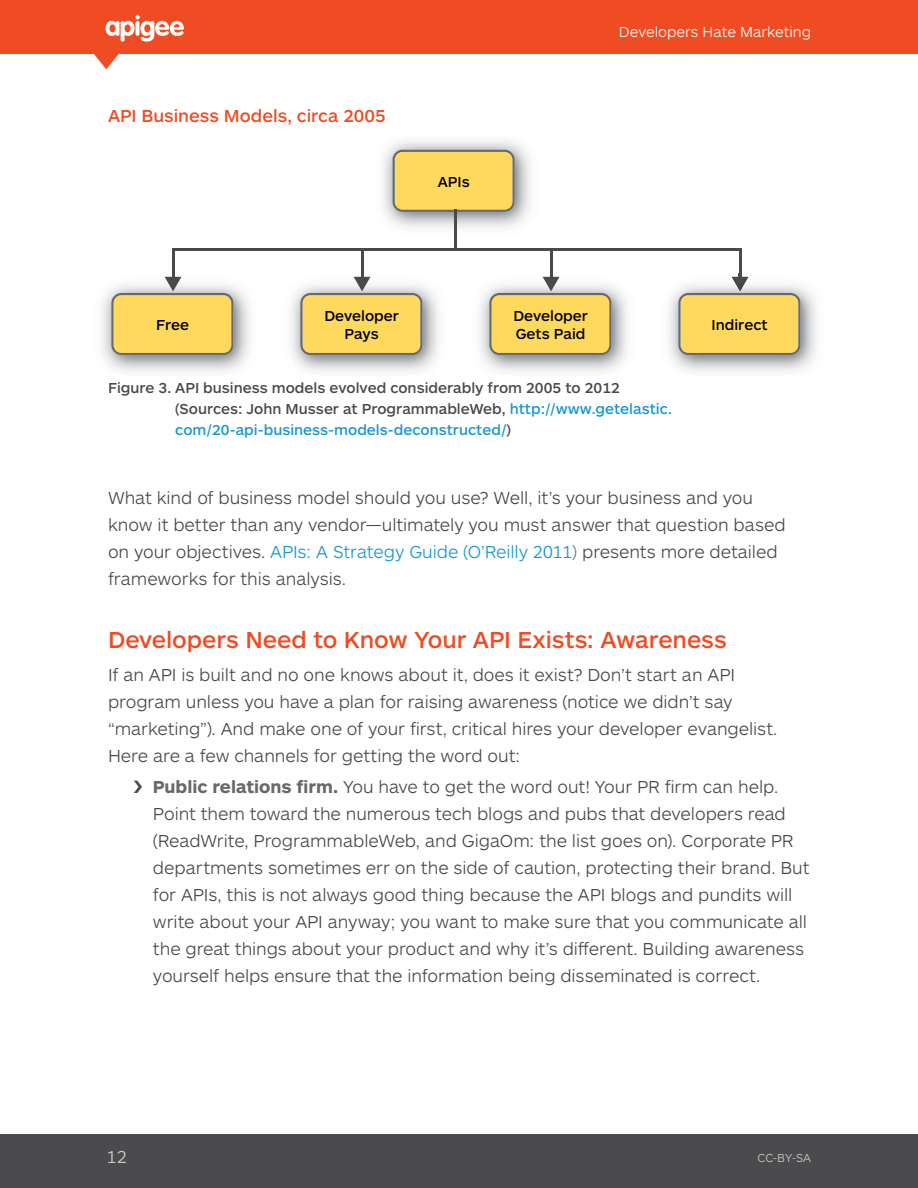
<style>
.page{position:relative;width:918px;height:1188px;background:#fff}
.page>*{position:absolute;margin:0;border:0;box-sizing:border-box;transform-origin:0 0}
.t1{font:500 24px "ARS Maquette Pro";letter-spacing:-.005em;color:#f04c24}
.t2{font:300 18px/27px "ARS Maquette Pro";letter-spacing:-.005em;color:#49494a}
.t3{font:500 18px "ARS Maquette Pro";letter-spacing:-.005em;color:#f04c24}
.t4{font:300 18px "ARS Maquette Pro";color:#cacaca}
.t5{font:500 15px/21px "ARS Maquette Pro";color:#49494a}
.t6{font:500 15px/18px "ARS Maquette Pro";color:#000;text-align:center}
.t7{font:300 15px "ARS Maquette Pro";color:#fff}
.t8{font:300 12px "ARS Maquette Pro";color:#cacaca}
.s1{color:#1b97d1}
.s2{color:#54828c}
.s3{font-weight:700;color:#686868}
</style>
<div class="page">
<div style="left:0;top:0;width:918px;height:54px;background:#f04c24"></div>
<svg style="left:94px;top:15px;width:90px;height:54px"></svg>
<div style="left:0;top:1134px;width:918px;height:54px;background:#4b4a4c"></div>
<img style="left:101px;top:273px;width:149px;height:99px">
<img style="left:382px;top:140px;width:149px;height:97px">
<svg style="left:392px;top:150px;width:123px;height:62px;background:#efcd62"></svg>
<img style="left:290px;top:273px;width:149px;height:99px">
<hr style="left:361px;top:250px;width:2px;height:29px;background:#4a4a4a">
<svg style="left:300px;top:277px;width:123px;height:78px;background:#edd17c"></svg>
<hr style="left:172px;top:250px;width:2px;height:29px;background:#4a4a4a">
<svg style="left:111px;top:277px;width:123px;height:78px;background:#edd17c"></svg>
<img style="left:479px;top:273px;width:149px;height:99px">
<hr style="left:550px;top:250px;width:2px;height:29px;background:#4a4a4a">
<svg style="left:489px;top:277px;width:123px;height:78px;background:#edd17c"></svg>
<hr style="left:739px;top:250px;width:2px;height:29px;background:#4a4a4a">
<img style="left:668px;top:287px;width:149px;height:85px">
<svg style="left:678px;top:273px;width:123px;height:82px"></svg>
<hr style="left:454px;top:210px;width:2px;height:41px;background:#4a4a4a">
<hr style="left:172px;top:249px;width:569px;height:2px;background:#4a4a4a">
<p class="t3" style="left:108px;top:104px;width:279px">API Business Models, circa 2005</p>
<p class="t6" style="left:438px;top:172px;width:33px">APIs</p>
<p class="t7" style="left:619px;top:22px;width:194px">Developers Hate Marketing</p>
<p class="t6" style="left:156px;top:315px;width:34px">Free</p>
<p class="t6" style="left:324px;top:306px;width:76px">Developer<br>Pays</p>
<p class="t6" style="left:513px;top:306px;width:76px;text-align:left">Developer<br>Gets Paid</p>
<p class="t6" style="left:712px;top:315px;width:58px">Indirect</p>
<p class="t5" style="left:175px;top:376px;width:498px;text-indent:-67px">Figure 3. API business models evolved considerably from 2005 to 2012 (Sources: John Musser at ProgrammableWeb, <span class="s1">http://www.getelastic. com/20-api-business-models-deconstructed/</span>)</p>
<p class="t2" style="left:108px;top:483px;width:679px">What kind of business model should you use? Well, it’s your business and you know it better than any vendor—ultimately you must answer that question based on your objectives. <span class="s1">APIs: A Strategy Guide (O’Reilly 2011</span><span class="s2">)</span> presents more detailed frameworks for this analysis.</p>
<h1 class="t1" style="left:108px;top:624px;width:620px">Developers Need to Know Your API Exists: Awareness</h1>
<p class="t2" style="left:108px;top:660px;width:671px">If an API is built and no one knows about it, does it exist? Don’t start an API program unless you have a plan for raising awareness (notice we didn’t say “marketing”). And make one of your first, critical hires your developer evangelist.<br>Here are a few channels for getting the word out:</p>
<p class="t2" style="left:153px;top:773px;width:658px"><span class="s3">Public relations firm.</span> You have to get the word out! Your PR firm can help.<br>Point them toward the numerous tech blogs and pubs that developers read (ReadWrite, ProgrammableWeb, and GigaOm: the list goes on). Corporate PR departments sometimes err on the side of caution, protecting their brand. But for APIs, this is not always good thing because the API blogs and pundits will write about your API anyway; you want to make sure that you communicate all the great things about your product and why it’s different. Building awareness yourself helps ensure that the information being disseminated is correct.</p>
<p class="t4" style="left:106px;top:1146px;width:22px">12</p>
<p class="t8" style="left:758px;top:1151px;width:55px">CC-BY-SA</p>
</div>
